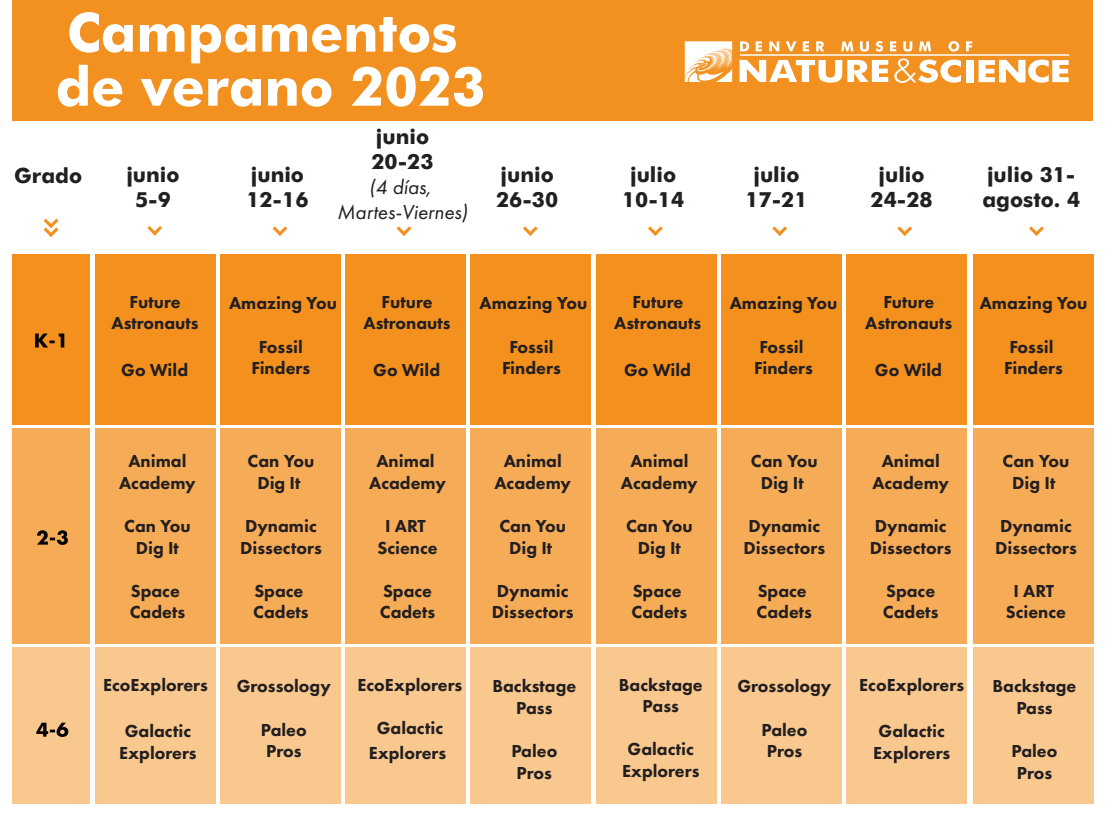
<style>
.page{position:relative;width:1106px;height:819px;background:#fff}
.page>*{position:absolute;margin:0;border:0;box-sizing:border-box;transform-origin:0 0}
.t1{font:700 54px/54px "Futura BT";color:#fff}
.t2{font:700 21px/25.2px "Futura BT";color:#231f20;text-align:center}
.t3{font:italic 21px/25.2px "Futura PT";color:#231f20;text-align:center}
.t4{font:800 18px/21.6px "Futura PT";color:#231f20;text-align:center}
</style>
<div class="page">
<div style="left:13px;top:0;width:1080px;height:121px;background:#f39120"></div>
<div style="left:965px;top:60px;width:8px;height:22px;background:#fff"></div>
<svg style="left:894px;top:58px;width:66px;height:25px"></svg>
<hr style="left:739px;top:54px;width:329px;height:2px;background:#fff">
<svg style="left:739px;top:60px;width:149px;height:23px"></svg>
<svg style="left:978px;top:60px;width:90px;height:23px"></svg>
<svg style="left:740px;top:41px;width:9px;height:10px"></svg>
<svg style="left:755px;top:41px;width:6px;height:10px"></svg>
<svg style="left:769px;top:41px;width:10px;height:10px"></svg>
<svg style="left:785px;top:41px;width:11px;height:10px"></svg>
<svg style="left:802px;top:41px;width:6px;height:10px"></svg>
<svg style="left:816px;top:41px;width:8px;height:10px"></svg>
<svg style="left:841px;top:41px;width:12px;height:10px"></svg>
<svg style="left:859px;top:41px;width:9px;height:11px"></svg>
<svg style="left:875px;top:41px;width:8px;height:11px"></svg>
<svg style="left:890px;top:41px;width:6px;height:10px"></svg>
<svg style="left:903px;top:41px;width:9px;height:11px"></svg>
<svg style="left:918px;top:41px;width:13px;height:10px"></svg>
<svg style="left:948px;top:41px;width:11px;height:11px"></svg>
<svg style="left:966px;top:41px;width:6px;height:10px"></svg>
<svg style="left:684px;top:41px;width:48px;height:41px;background:#fadbb7"></svg>
<div style="left:12px;top:428px;width:78px;height:215px;background:#f6ac56"></div>
<div style="left:95px;top:428px;width:120px;height:215px;background:#f6ac56"></div>
<div style="left:220px;top:428px;width:120px;height:215px;background:#f6ac56"></div>
<div style="left:345px;top:428px;width:120px;height:215px;background:#f6ac56"></div>
<div style="left:470px;top:428px;width:120px;height:215px;background:#f6ac56"></div>
<div style="left:596px;top:428px;width:121px;height:215px;background:#f6ac56"></div>
<div style="left:721px;top:428px;width:121px;height:215px;background:#f6ac56"></div>
<div style="left:846px;top:428px;width:120px;height:215px;background:#f6ac56"></div>
<div style="left:973px;top:428px;width:120px;height:215px;background:#f6ac56"></div>
<div style="left:12px;top:647px;width:78px;height:156px;background:#f9c88e"></div>
<div style="left:95px;top:647px;width:120px;height:156px;background:#f9c88e"></div>
<div style="left:220px;top:647px;width:120px;height:156px;background:#f9c88e"></div>
<div style="left:345px;top:647px;width:120px;height:156px;background:#f9c88e"></div>
<div style="left:470px;top:647px;width:120px;height:156px;background:#f9c88e"></div>
<div style="left:596px;top:647px;width:121px;height:156px;background:#f9c88e"></div>
<div style="left:721px;top:647px;width:121px;height:156px;background:#f9c88e"></div>
<div style="left:846px;top:647px;width:120px;height:156px;background:#f9c88e"></div>
<div style="left:973px;top:647px;width:120px;height:156px;background:#f9c88e"></div>
<div style="left:12px;top:254px;width:78px;height:171px;background:#f4911e"></div>
<div style="left:95px;top:254px;width:120px;height:171px;background:#f4911e"></div>
<div style="left:220px;top:254px;width:120px;height:171px;background:#f4911e"></div>
<div style="left:345px;top:254px;width:120px;height:171px;background:#f4911e"></div>
<div style="left:470px;top:254px;width:120px;height:171px;background:#f4911e"></div>
<div style="left:596px;top:254px;width:121px;height:171px;background:#f4911e"></div>
<div style="left:721px;top:254px;width:121px;height:171px;background:#f4911e"></div>
<div style="left:846px;top:254px;width:120px;height:171px;background:#f4911e"></div>
<div style="left:973px;top:254px;width:120px;height:171px;background:#f4911e"></div>
<img style="left:35px;top:333px;width:29px;height:14px">
<img style="left:37px;top:530px;width:31px;height:14px">
<img style="left:36px;top:722px;width:32px;height:14px">
<svg style="left:44px;top:218px;width:14px;height:19px"></svg>
<svg style="left:147px;top:226px;width:15px;height:9px"></svg>
<svg style="left:272px;top:226px;width:15px;height:10px"></svg>
<svg style="left:396px;top:226px;width:15px;height:10px"></svg>
<svg style="left:523px;top:226px;width:14px;height:10px"></svg>
<svg style="left:648px;top:226px;width:14px;height:10px"></svg>
<svg style="left:772px;top:226px;width:15px;height:10px"></svg>
<svg style="left:897px;top:226px;width:15px;height:10px"></svg>
<svg style="left:1029px;top:226px;width:14px;height:10px"></svg>
<h1 class="t1" style="left:56px;top:5px;width:431px">Campamentos de verano 2023</h1>
<p class="t2" style="left:14px;top:163px;width:69px">Grado</p>
<p class="t2" style="left:126px;top:162px;width:55px">junio<br>5-9</p>
<p class="t2" style="left:246px;top:162px;width:64px;text-align:left">junio<br>12-16</p>
<p class="t2" style="left:371px;top:123px;width:64px;text-align:left">junio<br>20-23</p>
<p class="t3" style="left:337px;top:174px;width:132px">(4 días,<br>Martes-Viernes)</p>
<p class="t2" style="left:496px;top:162px;width:64px;text-align:left">junio<br>26-30</p>
<p class="t2" style="left:622px;top:162px;width:64px">julio<br>10-14</p>
<p class="t2" style="left:745px;top:162px;width:64px">julio<br>17-21</p>
<p class="t2" style="left:870px;top:162px;width:64px">julio<br>24-28</p>
<p class="t2" style="left:982px;top:162px;width:99px;text-align:left">julio 31- agosto. 4</p>
<p class="t4" style="left:111px;top:290px;width:89px">Future<br>Astronauts</p>
<p class="t4" style="left:121px;top:359px;width:68px">Go Wild</p>
<p class="t4" style="left:229px;top:292px;width:109px">Amazing You</p>
<p class="t4" style="left:251px;top:335px;width:60px">Fossil<br>Finders</p>
<p class="t4" style="left:363px;top:290px;width:89px">Future<br>Astronauts</p>
<p class="t4" style="left:373px;top:359px;width:68px">Go Wild</p>
<p class="t4" style="left:479px;top:292px;width:109px">Amazing You</p>
<p class="t4" style="left:502px;top:335px;width:60px">Fossil<br>Finders</p>
<p class="t4" style="left:614px;top:290px;width:89px">Future<br>Astronauts</p>
<p class="t4" style="left:624px;top:359px;width:68px">Go Wild</p>
<p class="t4" style="left:729px;top:292px;width:109px">Amazing You</p>
<p class="t4" style="left:754px;top:335px;width:60px;text-align:left">Fossil<br>Finders</p>
<p class="t4" style="left:865px;top:290px;width:89px">Future<br>Astronauts</p>
<p class="t4" style="left:874px;top:359px;width:68px">Go Wild</p>
<p class="t4" style="left:979px;top:292px;width:109px">Amazing You</p>
<p class="t4" style="left:1004px;top:335px;width:60px;text-align:left">Fossil<br>Finders</p>
<p class="t4" style="left:119px;top:450px;width:78px">Animal<br>Academy</p>
<p class="t4" style="left:124px;top:514px;width:68px">Can You<br>Dig It</p>
<p class="t4" style="left:130px;top:579px;width:57px;text-align:left">Space<br>Cadets</p>
<p class="t4" style="left:103px;top:673px;width:106px">EcoExplorers</p>
<p class="t4" style="left:119px;top:720px;width:79px">Galactic<br>Explorers</p>
<p class="t4" style="left:247px;top:450px;width:68px">Can You<br>Dig It</p>
<p class="t4" style="left:240px;top:514px;width:83px;text-align:left">Dynamic<br>Dissectors</p>
<p class="t4" style="left:253px;top:579px;width:57px;text-align:left">Space<br>Cadets</p>
<p class="t4" style="left:237px;top:675px;width:96px">Grossology</p>
<p class="t4" style="left:261px;top:718px;width:47px;text-align:left">Paleo<br>Pros</p>
<p class="t4" style="left:369px;top:450px;width:78px">Animal<br>Academy</p>
<p class="t4" style="left:377px;top:514px;width:62px">I ART<br>Science</p>
<p class="t4" style="left:380px;top:579px;width:57px;text-align:left">Space<br>Cadets</p>
<p class="t4" style="left:357px;top:673px;width:106px">EcoExplorers</p>
<p class="t4" style="left:369px;top:714px;width:79px;line-height:25.2px">Galactic<br>Explorers</p>
<p class="t4" style="left:494px;top:450px;width:78px">Animal<br>Academy</p>
<p class="t4" style="left:499px;top:514px;width:68px">Can You<br>Dig It</p>
<p class="t4" style="left:492px;top:579px;width:83px;text-align:left">Dynamic<br>Dissectors</p>
<p class="t4" style="left:492px;top:675px;width:85px">Backstage<br>Pass</p>
<p class="t4" style="left:511px;top:739px;width:47px;text-align:left">Paleo<br>Pros</p>
<p class="t4" style="left:621px;top:450px;width:78px">Animal<br>Academy</p>
<p class="t4" style="left:626px;top:514px;width:68px">Can You<br>Dig It</p>
<p class="t4" style="left:631px;top:579px;width:57px;text-align:left">Space<br>Cadets</p>
<p class="t4" style="left:618px;top:673px;width:85px">Backstage<br>Pass</p>
<p class="t4" style="left:622px;top:738px;width:79px">Galactic<br>Explorers</p>
<p class="t4" style="left:750px;top:450px;width:68px">Can You<br>Dig It</p>
<p class="t4" style="left:743px;top:514px;width:83px;text-align:left">Dynamic<br>Dissectors</p>
<p class="t4" style="left:756px;top:579px;width:57px;text-align:left">Space<br>Cadets</p>
<p class="t4" style="left:737px;top:675px;width:96px">Grossology</p>
<p class="t4" style="left:761px;top:718px;width:47px;text-align:left">Paleo<br>Pros</p>
<p class="t4" style="left:872px;top:450px;width:78px">Animal<br>Academy</p>
<p class="t4" style="left:869px;top:514px;width:83px;text-align:left">Dynamic<br>Dissectors</p>
<p class="t4" style="left:882px;top:579px;width:57px;text-align:left">Space<br>Cadets</p>
<p class="t4" style="left:859px;top:673px;width:106px">EcoExplorers</p>
<p class="t4" style="left:872px;top:720px;width:79px">Galactic<br>Explorers</p>
<p class="t4" style="left:1002px;top:450px;width:68px">Can You<br>Dig It</p>
<p class="t4" style="left:994px;top:514px;width:83px;text-align:left">Dynamic<br>Dissectors</p>
<p class="t4" style="left:1005px;top:579px;width:62px">I ART<br>Science</p>
<p class="t4" style="left:992px;top:675px;width:85px">Backstage<br>Pass</p>
<p class="t4" style="left:1011px;top:739px;width:47px;text-align:left">Paleo<br>Pros</p>
</div>
